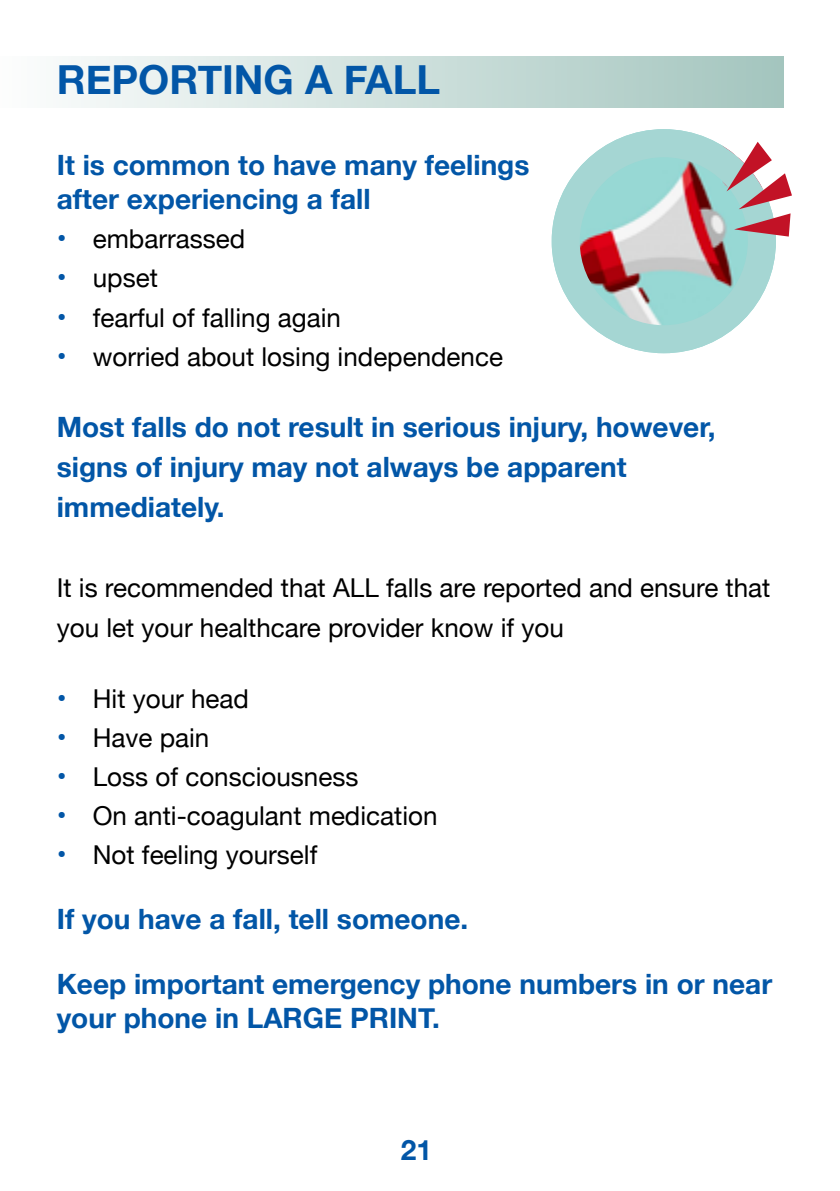
<style>
.page{position:relative;width:840px;height:1191px;background:#fff}
.page>*{position:absolute;margin:0;border:0;box-sizing:border-box;transform-origin:0 0}
.t1{font:700 40px "Helvetica Neue";color:#0256a7}
.t2{font:700 28px/33.6px "Helvetica Neue";color:#0256a7}
.t3{font:26px/40px "Helvetica Neue";color:#000}
.s1{font-weight:700;font-size:28px;color:#0256a7}
</style>
<div class="page">
<div style="left:0;top:56px;width:782px;height:52px;background:linear-gradient(to right,#fdfdfd,#a4c5be)"></div>
<img style="left:551px;top:129px;width:224px;height:224px;border-radius:111px">
<div style="left:551px;top:129px;width:224px;height:224px;border:28px solid #a5d6d3;border-radius:50%"></div>
<svg style="left:726px;top:142px;width:65px;height:94px"></svg>
<h1 class="t1" style="left:57px;top:48px;width:384px">REPORTING A FALL</h1>
<p class="t2" style="left:57px;top:149px;width:474px">It is common to have many feelings after experiencing a fall</p>
<p class="t3" style="left:57px;top:220px;width:190px"><span class="s1">•</span> embarrassed</p>
<p class="t3" style="left:57px;top:260px;width:103px"><span class="s1">•</span> upset</p>
<p class="t3" style="left:57px;top:299px;width:285px"><span class="s1">•</span> fearful of falling again</p>
<p class="t3" style="left:57px;top:338px;width:447px"><span class="s1">•</span> worried about losing independence</p>
<p class="t2" style="left:57px;top:408px;width:659px;line-height:40px">Most falls do not result in serious injury, however, signs of injury may not always be apparent immediately.</p>
<p class="t3" style="left:57px;top:569px;width:714px">It is recommended that ALL falls are reported and ensure that you let your healthcare provider know if you</p>
<p class="t3" style="left:57px;top:680px;width:194px"><span class="s1">•</span> Hit your head</p>
<p class="t3" style="left:57px;top:719px;width:154px"><span class="s1">•</span> Have pain</p>
<p class="t3" style="left:57px;top:758px;width:303px"><span class="s1">•</span> Loss of consciousness</p>
<p class="t3" style="left:57px;top:797px;width:382px"><span class="s1">•</span> On anti-coagulant medication</p>
<p class="t3" style="left:57px;top:836px;width:262px"><span class="s1">•</span> Not feeling yourself</p>
<p class="t2" style="left:57px;top:903px;width:413px">If you have a fall, tell someone.</p>
<p class="t2" style="left:57px;top:968px;width:716px">Keep important emergency phone numbers in or near your phone in LARGE PRINT.</p>
<p class="t2" style="left:400px;top:1134px;width:33px">21</p>
</div>
